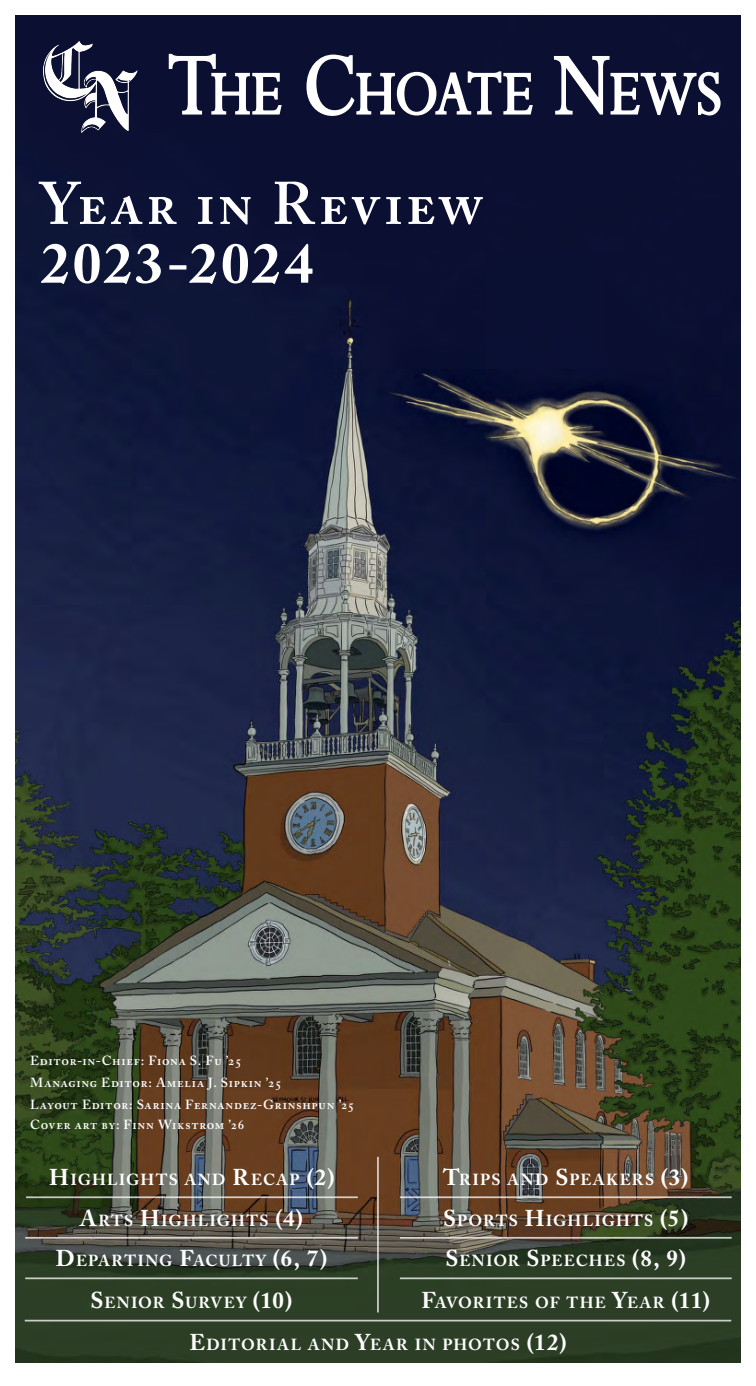
<style>
.page{position:relative;width:756px;height:1386px;background:#fff}
.page>*{position:absolute;margin:0;border:0;box-sizing:border-box;transform-origin:0 0}
.t1{font:600 59.5px "Adobe Caslon Pro";letter-spacing:.05em;color:#fff}
.t2{font:700 56.88px "Adobe Caslon Pro";letter-spacing:.05em;color:#fff}
.t3{font:700 15.92px "Adobe Caslon Pro";letter-spacing:.07em;color:#fff}
.t4{font:700 15.92px "Adobe Caslon Pro";letter-spacing:.09em;color:#fff}
.t5{font:600 13.12px/21.8px "Adobe Caslon Pro";letter-spacing:.05em;color:#fff}
.s1{font-size:22.75px}
</style>
<div class="page">
<img style="left:16px;top:16px;width:724px;height:1346px">
<svg style="left:168px;top:53px;width:554px;height:64px"></svg>
<hr style="left:377px;top:1157px;width:2px;height:156px;background:#fff">
<hr style="left:25px;top:1237px;width:333px;height:2px;background:#fff">
<hr style="left:25px;top:1277px;width:333px;height:2px;background:#fff">
<img style="left:43px;top:31px;width:112px;height:115px">
<hr style="left:400px;top:1277px;width:332px;height:2px;background:#fff">
<hr style="left:26px;top:1196px;width:332px;height:2px;background:#fff">
<hr style="left:400px;top:1196px;width:332px;height:2px;background:#fff">
<hr style="left:400px;top:1237px;width:332px;height:2px;background:#fff">
<hr style="left:25px;top:1320px;width:706px;height:2px;background:#fff">
<h1 class="t1" style="left:38px;top:169px;width:446px">Year in Review</h1>
<h2 class="t2" style="left:41px;top:230px;width:274px">2023-2024</h2>
<p class="t5" style="left:30px;top:1049px;width:253px">Editor-in-Chief: Fiona S. Fu ’25<br>Managing Editor: Amelia J. Sipkin ’25</p>
<p class="t5" style="left:30px;top:1114px;width:216px">Cover art by: Finn Wikstrom ’26</p>
<p class="t5" style="left:30px;top:1093px;width:325px">Layout Editor: Sarina Fernandez-Grinshpun ’25</p>
<p class="t3" style="left:49px;top:1170px;width:287px"><span class="s1">H</span>IGHLIGHTS AND <span class="s1">R</span>ECAP <span class="s1">(2)</span></p>
<p class="t4" style="left:443px;top:1170px;width:247px"><span class="s1">T</span>RIPS AND <span class="s1">S</span>PEAKERS <span class="s1">(3)</span></p>
<p class="t3" style="left:80px;top:1211px;width:224px"><span class="s1">A</span>RTS <span class="s1">H</span>IGHLIGHTS <span class="s1">(4)</span></p>
<p class="t3" style="left:443px;top:1211px;width:247px"><span class="s1">S</span>PORTS <span class="s1">H</span>IGHLIGHTS <span class="s1">(5)</span></p>
<p class="t3" style="left:446px;top:1252px;width:242px"><span class="s1">S</span>ENIOR <span class="s1">S</span>PEECHES <span class="s1">(8, 9)</span></p>
<p class="t3" style="left:421px;top:1293px;width:290px"><span class="s1">F</span>AVORITES OF THE <span class="s1">Y</span>EAR <span class="s1">(11)</span></p>
<p class="t3" style="left:56px;top:1252px;width:273px"><span class="s1">D</span>EPARTING <span class="s1">F</span>ACULTY <span class="s1">(6, 7)</span></p>
<p class="t3" style="left:90px;top:1293px;width:203px"><span class="s1">S</span>ENIOR <span class="s1">S</span>URVEY <span class="s1">(10)</span></p>
<p class="t3" style="left:189px;top:1335px;width:379px"><span class="s1">E</span>DITORIAL AND <span class="s1">Y</span>EAR IN PHOTOS <span class="s1">(12)</span></p>
</div>
